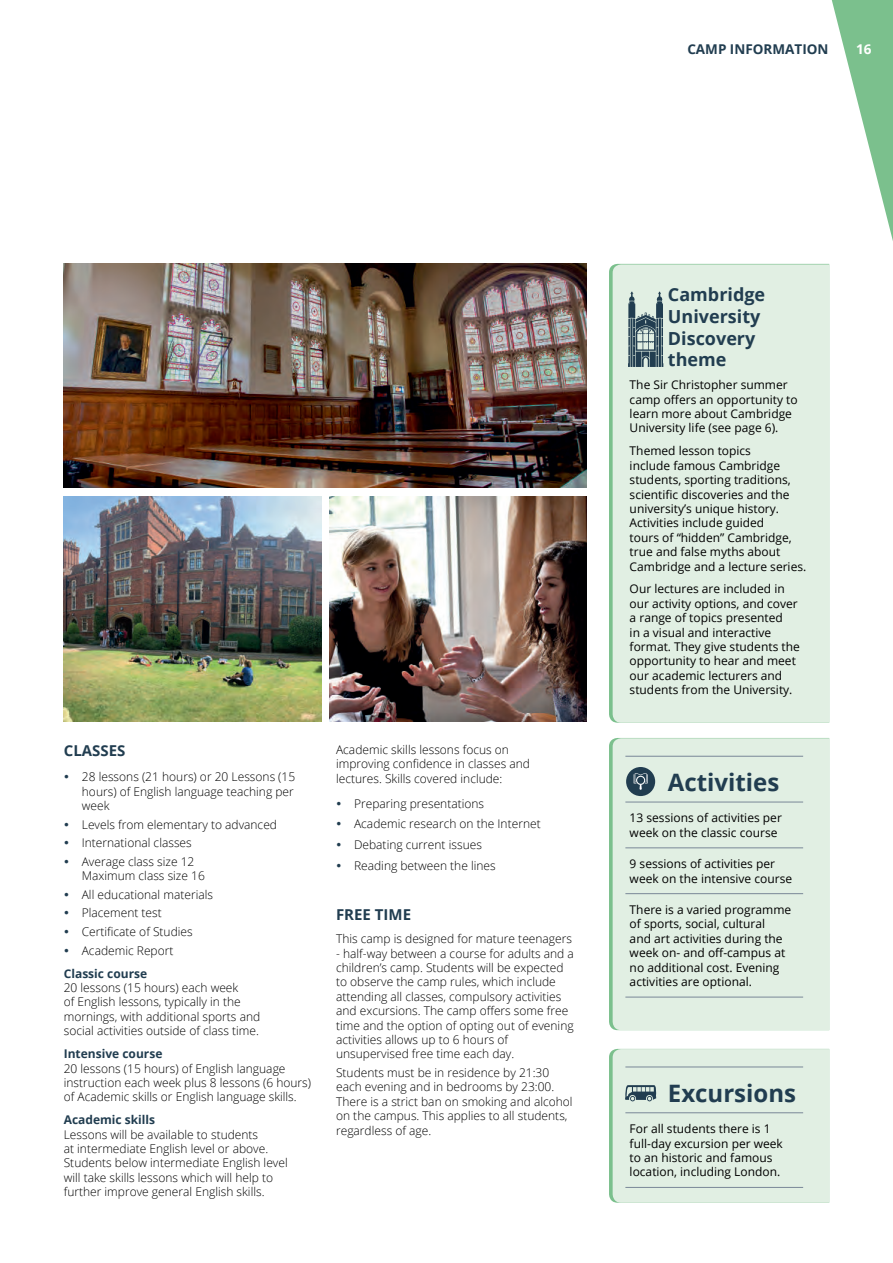
<style>
.page{position:relative;width:893px;height:1263px;background:#fff}
.page>*{position:absolute;margin:0;border:0;box-sizing:border-box;transform-origin:0 0}
.t1{font:700 24px "Open Sans";color:#213d50}
.t2{font:700 18px/21.6px "Open Sans";color:#213d50}
.t3{font:700 15px "Open Sans";color:#213d50}
.t4{font:700 13.5px "Open Sans";color:#213d50}
.t5{font:700 13.5px "Open Sans";color:#fff}
.t6{font:300 12px/14.4px "Open Sans";color:#000}
.t7{font:12px/14.4px "Open Sans";color:#000}
.t8{font:700 12px "Open Sans";color:#213d50}
.s1{color:#213d50}
.s2{font-weight:700;color:#213d50}
</style>
<div class="page">
<div style="left:613px;top:264px;width:216px;height:459px;background:#e1efe3"></div>
<div style="left:613px;top:738px;width:216px;height:292px;background:#e1efe3"></div>
<hr style="left:625px;top:756px;width:178px;height:1px;background:#798797">
<hr style="left:625px;top:802px;width:178px;height:1px;background:#798797">
<hr style="left:625px;top:847px;width:178px;height:1px;background:#798797">
<hr style="left:625px;top:893px;width:178px;height:1px;background:#798797">
<hr style="left:625px;top:997px;width:178px;height:1px;background:#798797">
<img style="left:64px;top:264px;width:523px;height:224px">
<img style="left:64px;top:496px;width:257px;height:226px">
<img style="left:330px;top:496px;width:257px;height:226px">
<div style="left:626px;top:767px;width:29px;height:29px;background:#213d50;border-radius:50%"></div>
<svg style="left:634px;top:773px;width:14px;height:17px"></svg>
<svg style="left:609px;top:1049px;width:220px;height:154px;background:#dbeade"></svg>
<svg style="left:628px;top:292px;width:35px;height:75px;background:#778c91"></svg>
<svg style="left:832px;top:0;width:61px;height:241px"></svg>
<p class="t4" style="left:687px;top:39px;width:143px">CAMP INFORMATION</p>
<p class="t5" style="left:856px;top:39px;width:17px">16</p>
<p class="t3" style="left:64px;top:740px;width:63px">CLASSES</p>
<p class="t6" style="left:82px;top:769px;width:215px;text-align:justify;text-indent:-18px"><span class="s1">•</span> 28 lessons (21 hours) or 20 Lessons (15 hours) of English language teaching per week</p>
<p class="t6" style="left:64px;top:817px;width:215px"><span class="s1">•</span> Levels from elementary to advanced</p>
<p class="t6" style="left:64px;top:835px;width:129px"><span class="s1">•</span> International classes</p>
<p class="t6" style="left:82px;top:854px;width:125px;text-indent:-18px"><span class="s1">•</span> Average class size 12<br>Maximum class size 16</p>
<p class="t6" style="left:64px;top:887px;width:151px"><span class="s1">•</span> All educational materials</p>
<p class="t6" style="left:64px;top:905px;width:100px"><span class="s1">•</span> Placement test</p>
<p class="t6" style="left:64px;top:924px;width:130px"><span class="s1">•</span> Certificate of Studies</p>
<p class="t6" style="left:64px;top:938px;width:111px;line-height:23px"><span class="s1">•</span> Academic Report<br><span class="s2">Classic course</span></p>
<p class="t6" style="left:64px;top:980px;width:198px">20 lessons (15 hours) each week<br>of English lessons, typically in the mornings, with additional sports and social activities outside of class time.</p>
<p class="t8" style="left:64px;top:1045px;width:100px">Intensive course</p>
<p class="t6" style="left:64px;top:1061px;width:249px">20 lessons (15 hours) of English language instruction each week plus 8 lessons (6 hours) of Academic skills or English language skills.</p>
<p class="t8" style="left:64px;top:1111px;width:93px">Academic skills</p>
<p class="t6" style="left:64px;top:1127px;width:225px">Lessons will be available to students<br>at intermediate English level or above.<br>Students below intermediate English level will take skills lessons which will help to further improve general English skills.</p>
<p class="t6" style="left:336px;top:742px;width:195px">Academic skills lessons focus on improving confidence in classes and lectures. Skills covered include:</p>
<p class="t6" style="left:336px;top:796px;width:150px"><span class="s1">•</span> Preparing presentations</p>
<p class="t6" style="left:336px;top:816px;width:206px"><span class="s1">•</span> Academic research on the Internet</p>
<p class="t6" style="left:336px;top:837px;width:147px"><span class="s1">•</span> Debating current issues</p>
<p class="t6" style="left:336px;top:858px;width:161px"><span class="s1">•</span> Reading between the lines</p>
<p class="t3" style="left:336px;top:904px;width:77px">FREE TIME</p>
<p class="t6" style="left:336px;top:931px;width:237px">This camp is designed for mature teenagers</p>
<p class="t6" style="left:336px;top:946px;width:239px">- half-way between a course for adults and a children’s camp. Students will be expected to observe the camp rules, which include attending all classes, compulsory activities and excursions. The camp offers some free time and the option of opting out of evening activities allows up to 6 hours of unsupervised free time each day.</p>
<p class="t6" style="left:336px;top:1065px;width:238px">Students must be in residence by 21:30 each evening and in bedrooms by 23:00.<br>There is a strict ban on smoking and alcohol on the campus. This applies to all students, regardless of age.</p>
<h2 class="t2" style="left:668px;top:284px;width:99px">Cambridge<br>University<br>Discovery theme</h2>
<p class="t7" style="left:630px;top:377px;width:170px">The Sir Christopher summer camp offers an opportunity to learn more about Cambridge<br>University life (see page 6).</p>
<p class="t7" style="left:630px;top:443px;width:178px">Themed lesson topics<br>include famous Cambridge students, sporting traditions, scientific discoveries and the university’s unique history.<br>Activities include guided<br>tours of “hidden” Cambridge, true and false myths about<br>Cambridge and a lecture series.</p>
<p class="t7" style="left:630px;top:582px;width:172px">Our lectures are included in our activity options, and cover a range of topics presented<br>in a visual and interactive format. They give students the opportunity to hear and meet our academic lecturers and students from the University.</p>
<h1 class="t1" style="left:668px;top:765px;width:113px">Activities</h1>
<p class="t7" style="left:630px;top:810px;width:154px">13 sessions of activities per week on the classic course</p>
<p class="t7" style="left:630px;top:856px;width:164px">9 sessions of activities per week on the intensive course</p>
<p class="t7" style="left:630px;top:902px;width:163px">There is a varied programme of sports, social, cultural<br>and art activities during the week on- and off-campus at no additional cost. Evening activities are optional.</p>
<h1 class="t1" style="left:668px;top:1076px;width:130px">Excursions</h1>
<p class="t7" style="left:630px;top:1121px;width:155px">For all students there is 1 full-day excursion per week to an historic and famous location, including London.</p>
</div>
